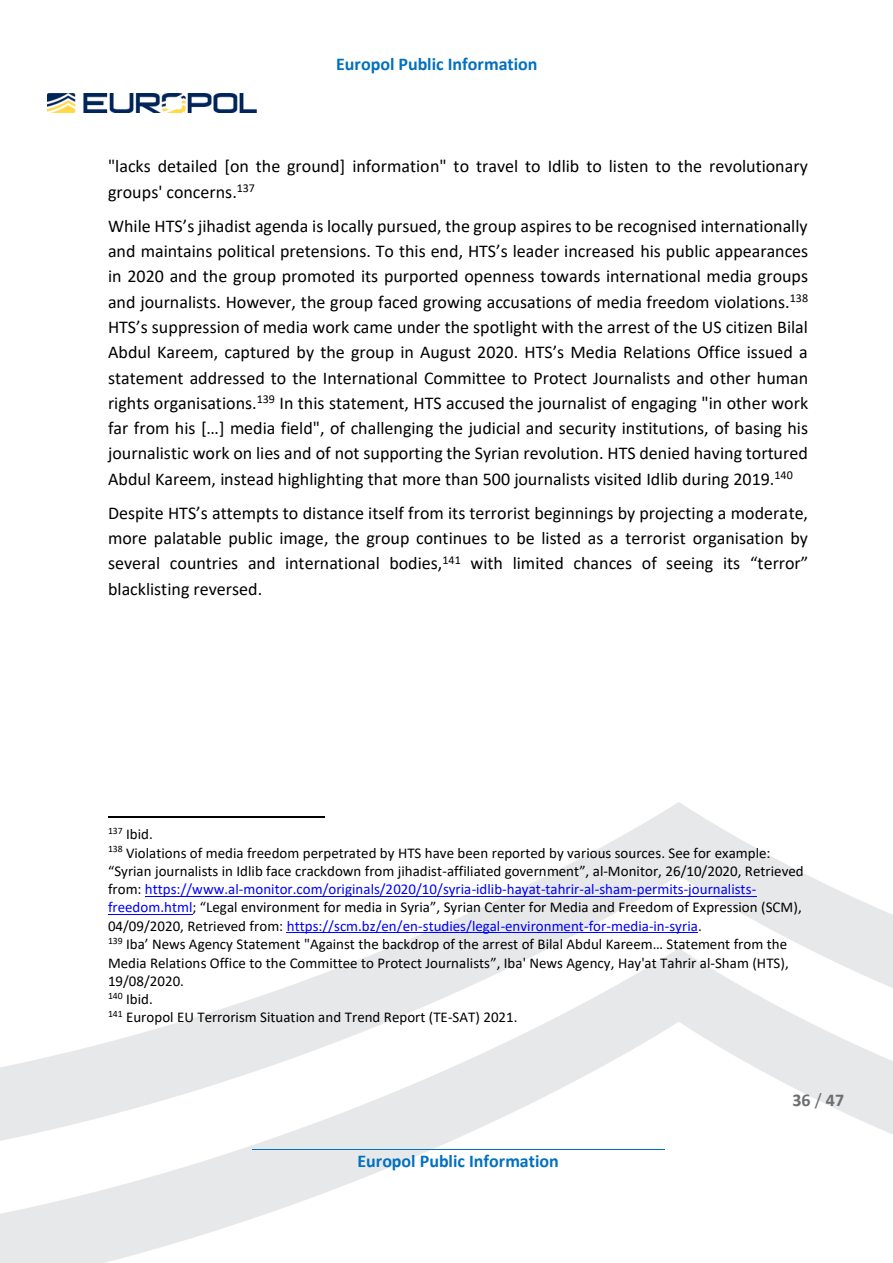
<style>
.page{position:relative;width:893px;height:1263px;background:#fff}
.page>*{position:absolute;margin:0;border:0;box-sizing:border-box;transform-origin:0 0}
.t1{font:18px/25.3px "Calibri";color:#000;text-align:justify}
.t2{font:700 18px "Calibri";color:#0070c0}
.t3{font:700 18px "Calibri";color:#6d6e70}
.t4{font:15px/18.3px "Calibri";color:#000}
.s1{color:#00f}
.s2{font-weight:400}
</style>
<div class="page">
<img style="left:1px;top:802px;width:892px;height:461px">
<hr style="left:252px;top:1149px;width:412px;height:1px;background:#0070c0">
<img style="left:47px;top:93px;width:210px;height:20px">
<hr style="left:108px;top:816px;width:216px;height:1px;background:#000">
<hr style="left:145px;top:896px;width:611px;height:1px;background:#00f">
<hr style="left:108px;top:914px;width:84px;height:1px;background:#00f">
<hr style="left:287px;top:932px;width:411px;height:1px;background:#00f">
<p class="t2" style="left:336px;top:57px;width:203px">Europol Public Information</p>
<p class="t1" style="left:108px;top:155px;width:701px">"lacks detailed [on the ground] information" to travel to Idlib to listen to the revolutionary groups' concerns.<sup>137</sup></p>
<p class="t1" style="left:108px;top:215px;width:702px">While HTS’s jihadist agenda is locally pursued, the group aspires to be recognised internationally and maintains political pretensions. To this end, HTS’s leader increased his public appearances in 2020 and the group promoted its purported openness towards international media groups and journalists. However, the group faced growing accusations of media freedom violations.<sup>138<br></sup>HTS’s suppression of media work came under the spotlight with the arrest of the US citizen Bilal Abdul Kareem, captured by the group in August 2020. HTS’s Media Relations Office issued a statement addressed to the International Committee to Protect Journalists and other human rights organisations.<sup>139</sup> In this statement, HTS accused the journalist of engaging "in other work far from his […] media field", of challenging the judicial and security institutions, of basing his journalistic work on lies and of not supporting the Syrian revolution. HTS denied having tortured Abdul Kareem, instead highlighting that more than 500 journalists visited Idlib during 2019.<sup>140</sup></p>
<p class="t1" style="left:108px;top:502px;width:702px">Despite HTS’s attempts to distance itself from its terrorist beginnings by projecting a moderate, more palatable public image, the group continues to be listed as a terrorist organisation by several countries and international bodies,<sup>141</sup> with limited chances of seeing its “terror” blacklisting reversed.</p>
<p class="t4" style="left:108px;top:826px;width:46px"><sup>137</sup> Ibid.</p>
<p class="t4" style="left:108px;top:845px;width:697px"><sup>138</sup> Violations of media freedom perpetrated by HTS have been reported by various sources. See for example: “Syrian journalists in Idlib face crackdown from jihadist-affiliated government”, al-Monitor, 26/10/2020, Retrieved from: <span class="s1">https://www.al-monitor.com/originals/2020/10/syria-idlib-hayat-tahrir-al-sham-permits-journalists&shy;freedom.html</span>; “Legal environment for media in Syria”, Syrian Center for Media and Freedom of Expression (SCM), 04/09/2020, Retrieved from: <span class="s1">https://scm.bz/en/en-studies/legal-environment-for-media-in-syria</span>.</p>
<p class="t4" style="left:108px;top:936px;width:682px;text-align:justify"><sup>139</sup> Iba’ News Agency Statement "Against the backdrop of the arrest of Bilal Abdul Kareem… Statement from the Media Relations Office to the Committee to Protect Journalists”, Iba' News Agency, Hay'at Tahrir al-Sham (HTS), 19/08/2020.</p>
<p class="t4" style="left:108px;top:991px;width:46px"><sup>140</sup> Ibid.</p>
<p class="t4" style="left:108px;top:1009px;width:411px"><sup>141</sup> Europol EU Terrorism Situation and Trend Report (TE-SAT) 2021.</p>
<p class="t2" style="left:357px;top:1153px;width:203px">Europol Public Information</p>
<p class="t3" style="left:793px;top:1092px;width:53px">36 <span class="s2">/</span> 47</p>
</div>
